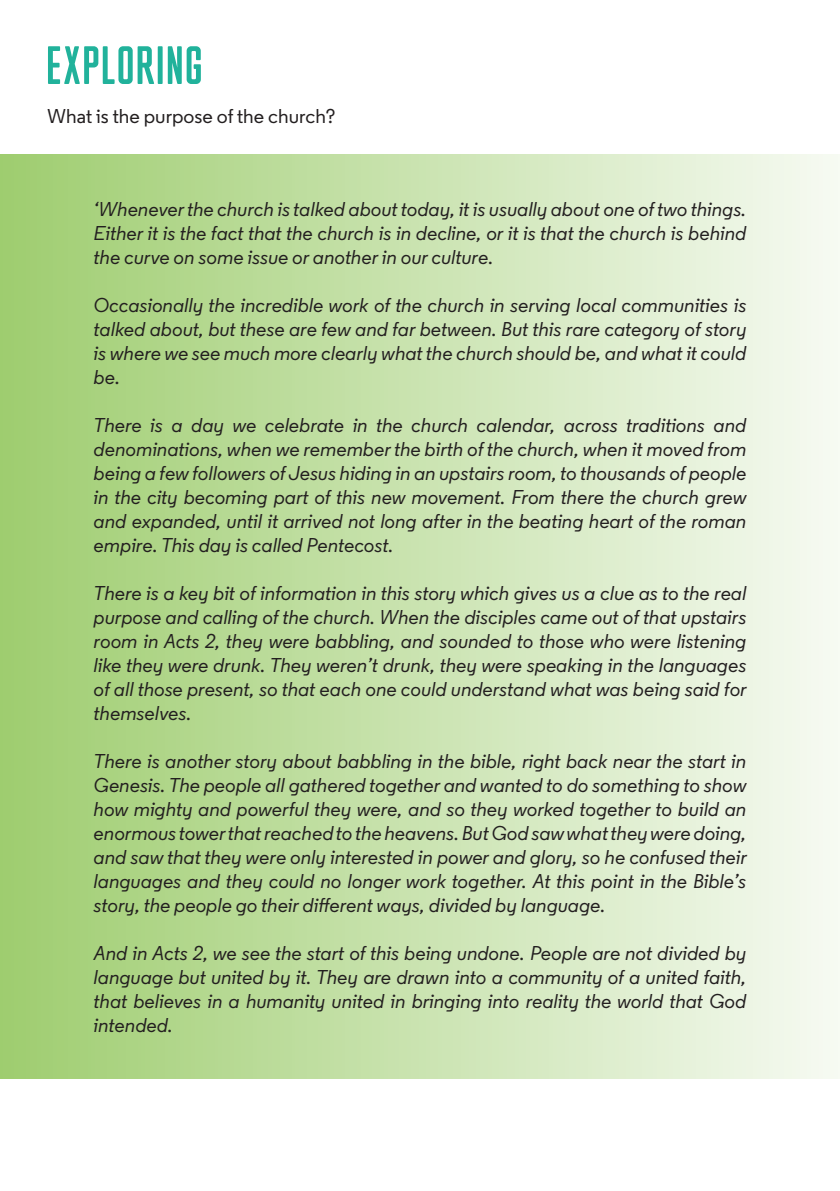
<style>
.page{position:relative;width:840px;height:1191px;background:#fff}
.page>*{position:absolute;margin:0;border:0;box-sizing:border-box;transform-origin:0 0}
.t1{font:51.4px "M Fred Rounded";color:#21b29b}
.t2{font:italic 500 20px/24px "Regular";color:#231f20;text-align:justify}
.t3{font:500 20px "Regular";color:#231f20}
</style>
<div class="page">
<div style="left:0;top:154px;width:839px;height:924px;background:linear-gradient(to right,#9ecd6f,#f6faf2)"></div>
<p class="t1" style="left:45px;top:37px;width:159px">EXPLORING</p>
<p class="t3" style="left:47px;top:103px;width:289px">What is the purpose of the church?</p>
<p class="t2" style="left:94px;top:197px;width:653px">‘Whenever the church is talked about today, it is usually about one of two things.<br>Either it is the fact that the church is in decline, or it is that the church is behind the curve on some issue or another in our culture.</p>
<p class="t2" style="left:94px;top:293px;width:654px">Occasionally the incredible work of the church in serving local communities is talked about, but these are few and far between. But this rare category of story is where we see much more clearly what the church should be, and what it could be.</p>
<p class="t2" style="left:94px;top:413px;width:654px">There is a day we celebrate in the church calendar, across traditions and denominations, when we remember the birth of the church, when it moved from being a few followers of Jesus hiding in an upstairs room, to thousands of people in the city becoming part of this new movement. From there the church grew and expanded, until it arrived not long after in the beating heart of the roman empire. This day is called Pentecost.</p>
<p class="t2" style="left:94px;top:581px;width:654px">There is a key bit of information in this story which gives us a clue as to the real purpose and calling of the church. When the disciples came out of that upstairs room in Acts 2, they were babbling, and sounded to those who were listening like they were drunk. They weren’t drunk, they were speaking in the languages of all those present, so that each one could understand what was being said for themselves.</p>
<p class="t2" style="left:94px;top:749px;width:654px">There is another story about babbling in the bible, right back near the start in Genesis. The people all gathered together and wanted to do something to show how mighty and powerful they were, and so they worked together to build an enormous tower that reached to the heavens. But God saw what they were doing, and saw that they were only interested in power and glory, so he confused their languages and they could no longer work together. At this point in the Bible’s story, the people go their different ways, divided by language.</p>
<p class="t2" style="left:94px;top:941px;width:654px">And in Acts 2, we see the start of this being undone. People are not divided by language but united by it. They are drawn into a community of a united faith, that believes in a humanity united in bringing into reality the world that God intended.</p>
</div>
